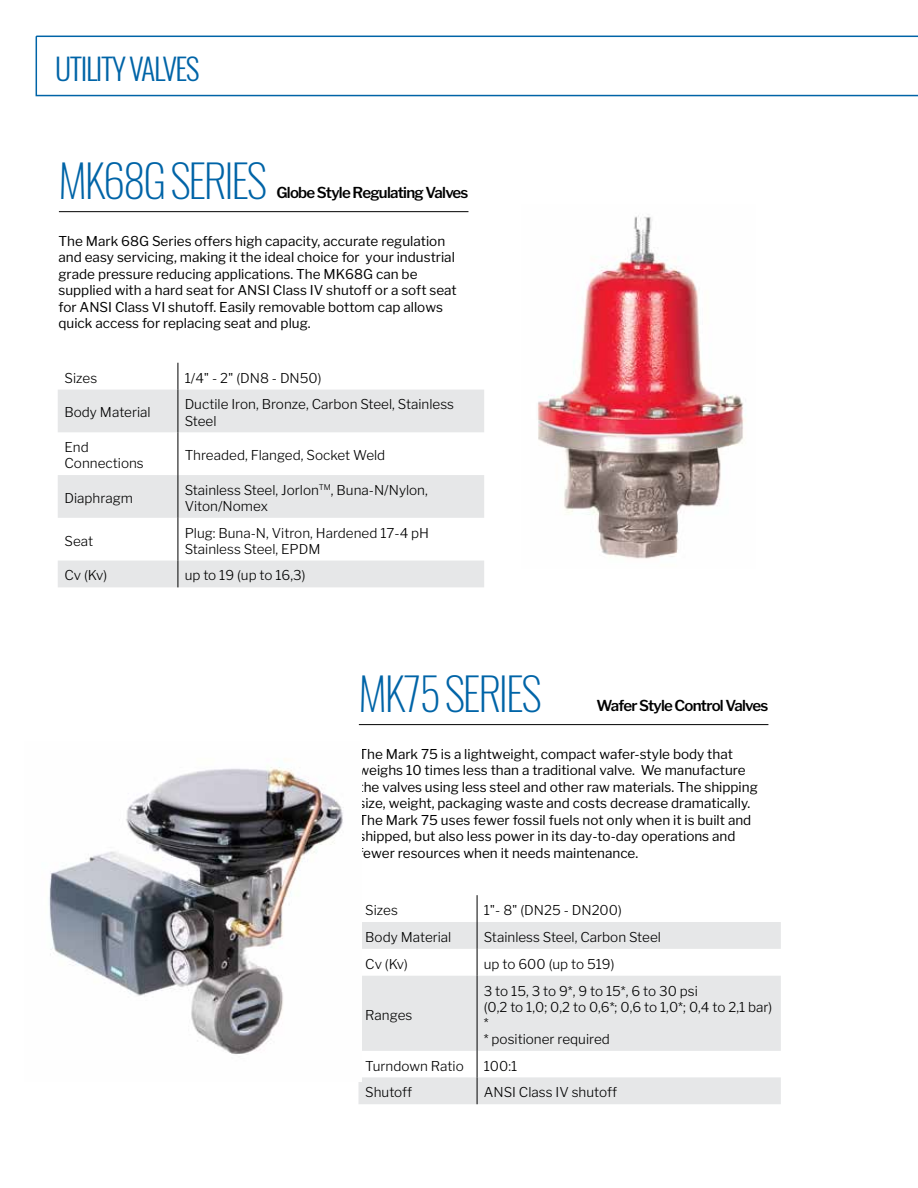
<style>
.page{position:relative;width:918px;height:1188px;background:#fff}
.page>*{position:absolute;margin:0;border:0;box-sizing:border-box;transform-origin:0 0}
.t1{font:200 45px "Oswald";letter-spacing:-.05em;color:#0064a7}
.t2{font:300 30px "Oswald";letter-spacing:-.05em;color:#0064a7}
.t3{font:600 15px "Libre Franklin";letter-spacing:-.05em;color:#000}
.t4{font:13.5px/16.5px "Libre Franklin";color:#000}
.t5{font:300 13.5px/16.2px "Libre Franklin";color:#000}
</style>
<div class="page">
<hr style="left:59px;top:211px;width:409px;height:1px;background:#000">
<svg style="left:58px;top:390px;width:426px;height:197px;fill:#e6e7e8"></svg>
<svg style="left:178px;top:363px;width:1px;height:27px"></svg>
<hr style="left:178px;top:390px;width:1px;height:42px;background:#000">
<hr style="left:178px;top:432px;width:1px;height:43px;background:#000">
<hr style="left:178px;top:475px;width:1px;height:43px;background:#000">
<hr style="left:178px;top:518px;width:1px;height:43px;background:#000">
<svg style="left:178px;top:561px;width:1px;height:26px"></svg>
<hr style="left:359px;top:724px;width:409px;height:1px;background:#000">
<svg style="left:358px;top:922px;width:423px;height:182px;fill:#e6e7e8"></svg>
<svg style="left:477px;top:895px;width:1px;height:81px"></svg>
<hr style="left:477px;top:976px;width:1px;height:75px;background:#000">
<svg style="left:477px;top:1051px;width:1px;height:53px"></svg>
<img style="left:49px;top:759px;width:313px;height:323px">
<img style="left:537px;top:215px;width:209px;height:344px">
<svg style="left:35px;top:35px;width:883px;height:62px"></svg>
<h2 class="t2" style="left:55px;top:53px;width:146px">UTILITY VALVES</h2>
<h1 class="t1" style="left:59px;top:157px;width:210px">MK68G SERIES</h1>
<p class="t4" style="left:59px;top:233px;width:400px">The Mark 68G Series offers high capacity, accurate regulation and easy servicing, making it the ideal choice for your industrial grade pressure reducing applications. The MK68G can be supplied with a hard seat for ANSI Class IV shutoff or a soft seat for ANSI Class VI shutoff. Easily removable bottom cap allows quick access for replacing seat and plug.</p>
<p class="t3" style="left:276px;top:187px;width:194px">Globe Style Regulating Valves</p>
<p class="t5" style="left:64px;top:370px;width:34px">Sizes</p>
<p class="t5" style="left:185px;top:370px;width:138px">1/4" - 2" (DN8 - DN50)</p>
<p class="t5" style="left:64px;top:405px;width:88px">Body Material</p>
<p class="t5" style="left:185px;top:397px;width:271px">Ductile Iron, Bronze, Carbon Steel, Stainless<br>Steel</p>
<p class="t5" style="left:64px;top:439px;width:81px">End<br>Connections</p>
<p class="t5" style="left:185px;top:448px;width:202px">Threaded, Flanged, Socket Weld</p>
<p class="t5" style="left:64px;top:490px;width:70px">Diaphragm</p>
<p class="t5" style="left:185px;top:482px;width:245px">Stainless Steel, Jorlon<sup>TM</sup>, Buna-N/Nylon,<br>Viton/Nomex</p>
<p class="t5" style="left:65px;top:533px;width:30px">Seat</p>
<p class="t5" style="left:185px;top:525px;width:246px">Plug: Buna-N, Vitron, Hardened 17-4 pH<br>Stainless Steel, EPDM</p>
<p class="t5" style="left:65px;top:568px;width:44px">Cv (Kv)</p>
<p class="t5" style="left:185px;top:568px;width:122px">up to 19 (up to 16,3)</p>
<h1 class="t1" style="left:358px;top:670px;width:185px">MK75 SERIES</h1>
<p class="t4" style="left:358px;top:746px;width:401px">The Mark 75 is a lightweight, compact wafer-style body that weighs 10 times less than a traditional valve. We manufacture the valves using less steel and other raw materials. The shipping size, weight, packaging waste and costs decrease dramatically.<br>The Mark 75 uses fewer fossil fuels not only when it is built and shipped, but also less power in its day-to-day operations and fewer resources when it needs maintenance.</p>
<p class="t3" style="left:596px;top:700px;width:174px">Wafer Style Control Valves</p>
<p class="t5" style="left:365px;top:902px;width:34px">Sizes</p>
<p class="t5" style="left:484px;top:902px;width:139px">1"- 8" (DN25 - DN200)</p>
<p class="t5" style="left:365px;top:929px;width:88px">Body Material</p>
<p class="t5" style="left:484px;top:929px;width:179px">Stainless Steel, Carbon Steel</p>
<p class="t5" style="left:365px;top:956px;width:44px">Cv (Kv)</p>
<p class="t5" style="left:484px;top:956px;width:132px">up to 600 (up to 519)</p>
<p class="t5" style="left:365px;top:1007px;width:49px">Ranges</p>
<p class="t5" style="left:484px;top:983px;width:290px">3 to 15, 3 to 9*, 9 to 15*, 6 to 30 psi<br>(0,2 to 1,0; 0,2 to 0,6*; 0,6 to 1,0*; 0,4 to 2,1 bar) *<br>* positioner required</p>
<p class="t5" style="left:365px;top:1058px;width:100px">Turndown Ratio</p>
<p class="t5" style="left:484px;top:1058px;width:35px">100:1</p>
<p class="t5" style="left:365px;top:1085px;width:49px">Shutoff</p>
<p class="t5" style="left:484px;top:1085px;width:135px">ANSI Class IV shutoff</p>
</div>
